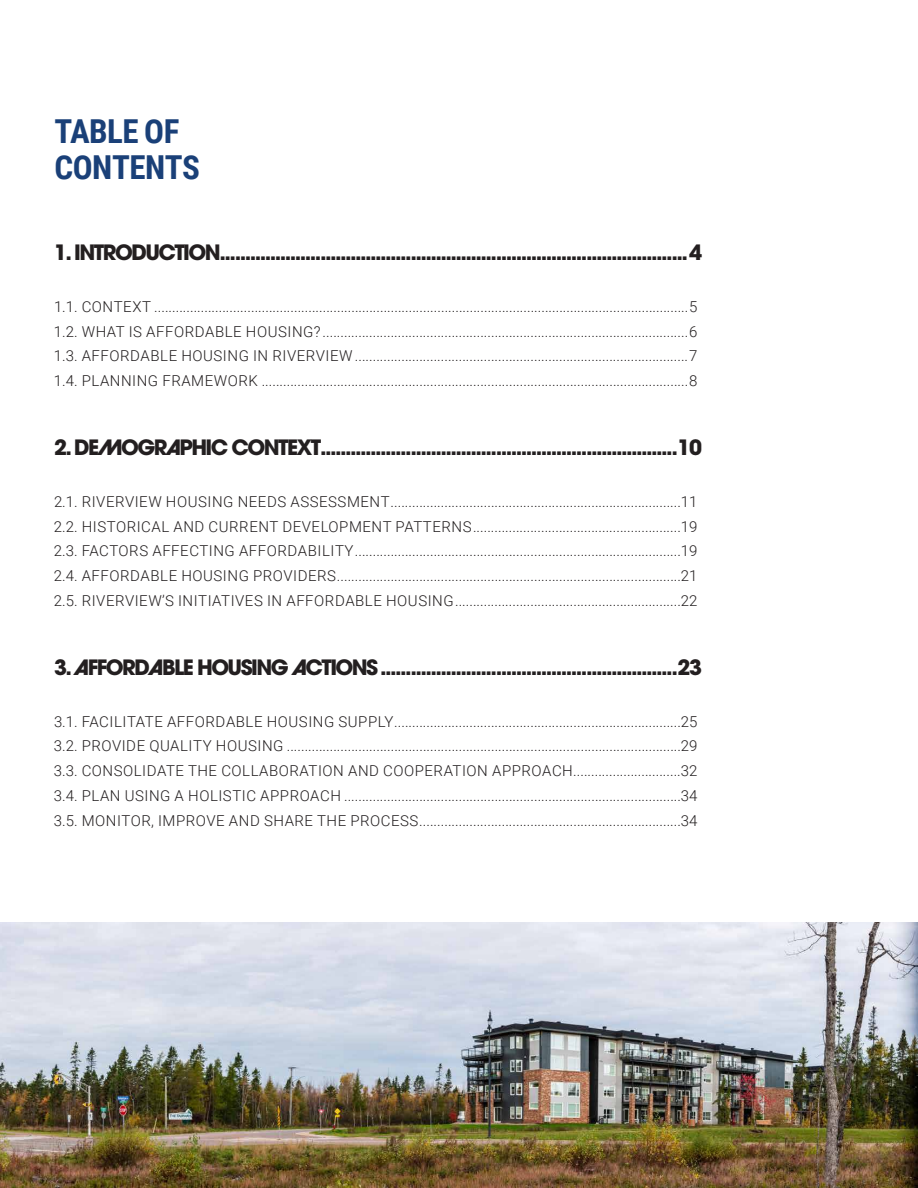
<style>
.page{position:relative;width:918px;height:1188px;background:#fff}
.page>*{position:absolute;margin:0;border:0;box-sizing:border-box;transform-origin:0 0}
.T-2{font:700 33px/36px "Roboto Condensed";letter-spacing:-.015em;color:#1a4078}
.TDM_Chapitre_Titre{font:700 21px "ITC Avant Garde Pro";letter-spacing:-.075em;color:#231f20}
.t1{font:300 15px "Roboto";letter-spacing:.035em;color:#231f20}
</style>
<div class="page">
<img style="left:0;top:922px;width:918px;height:266px">
<p class="T-2" style="left:55px;top:112px;width:147px">TABLE OF<br>CONTENTS</p>
<p class="TDM_Chapitre_Titre" style="left:54px;top:238px;width:650px">1. INTRODUCTION.............................................................................................4</p>
<p class="t1" style="left:54px;top:296px;width:645px">1.1. CONTEXT .....................................................................................................................................................5</p>
<p class="t1" style="left:54px;top:321px;width:645px">1.2. WHAT IS AFFORDABLE HOUSING? ......................................................................................................6</p>
<p class="t1" style="left:54px;top:345px;width:645px">1.3. AFFORDABLE HOUSING IN RIVERVIEW .............................................................................................7</p>
<p class="t1" style="left:54px;top:370px;width:645px">1.4. PLANNING FRAMEWORK .......................................................................................................................8</p>
<p class="TDM_Chapitre_Titre" style="left:54px;top:433px;width:650px">2. DEMOGRAPHIC CONTEXT.......................................................................10</p>
<p class="t1" style="left:54px;top:491px;width:645px">2.1. RIVERVIEW HOUSING NEEDS ASSESSMENT.................................................................................11</p>
<p class="t1" style="left:54px;top:516px;width:645px">2.2. HISTORICAL AND CURRENT DEVELOPMENT PATTERNS..........................................................19</p>
<p class="t1" style="left:54px;top:540px;width:645px">2.3. FACTORS AFFECTING AFFORDABILITY...........................................................................................19</p>
<p class="t1" style="left:54px;top:565px;width:645px">2.4. AFFORDABLE HOUSING PROVIDERS................................................................................................21</p>
<p class="t1" style="left:54px;top:590px;width:645px">2.5. RIVERVIEW’S INITIATIVES IN AFFORDABLE HOUSING...............................................................22</p>
<p class="TDM_Chapitre_Titre" style="left:54px;top:653px;width:650px">3. AFFORDABLE HOUSING ACTIONS ...........................................................23</p>
<p class="t1" style="left:54px;top:711px;width:645px">3.1. FACILITATE AFFORDABLE HOUSING SUPPLY................................................................................25</p>
<p class="t1" style="left:54px;top:735px;width:645px">3.2. PROVIDE QUALITY HOUSING ..............................................................................................................29</p>
<p class="t1" style="left:54px;top:760px;width:645px">3.3. CONSOLIDATE THE COLLABORATION AND COOPERATION APPROACH..............................32</p>
<p class="t1" style="left:54px;top:785px;width:645px">3.4. PLAN USING A HOLISTIC APPROACH ..............................................................................................34</p>
<p class="t1" style="left:54px;top:810px;width:645px">3.5. MONITOR, IMPROVE AND SHARE THE PROCESS.........................................................................34</p>
</div>
